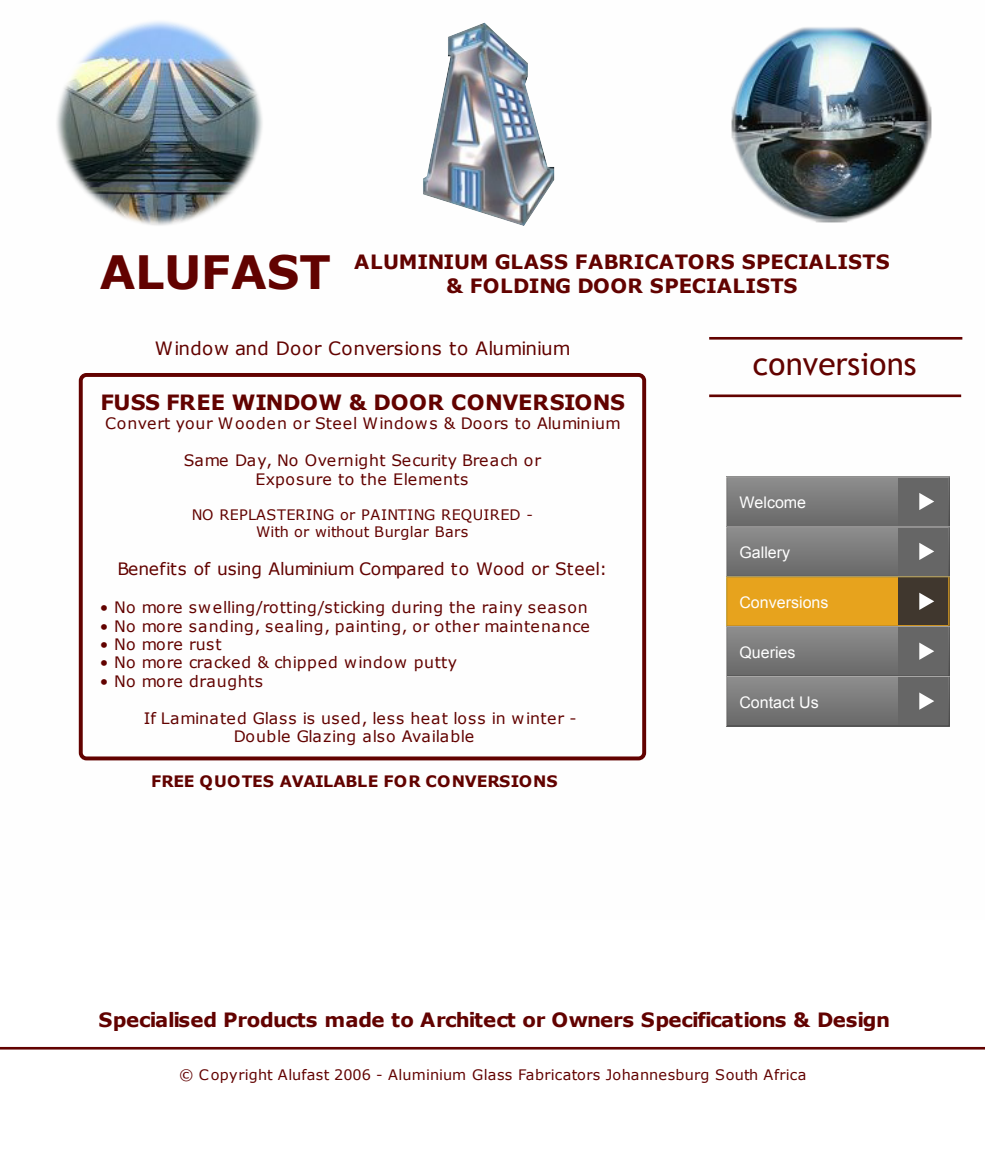
<style>
.page{position:relative;width:985px;height:1161px;background:#fff}
.page>*{position:absolute;margin:0;border:0;box-sizing:border-box;transform-origin:0 0}
.t1{font:700 45.85px "Verdana";letter-spacing:-.005em;color:#620200}
.t2{font:31.5px "Trebuchet MS";letter-spacing:.005em;color:#620200}
.t3{font:700 21px "Verdana";letter-spacing:-.01em;color:#620200}
.t4{font:700 19.6px "Verdana";letter-spacing:-.03em;color:#620200}
.t5{font:700 19.6px/23.6px "Verdana";letter-spacing:.01em;color:#620200;text-align:center}
.t6{font:18.38px "Verdana";letter-spacing:.01em;color:#620200}
.t7{font:17.15px "Verdana";letter-spacing:.01em;color:#620200}
.t8{font:15.92px "Arial";color:#fefefe}
.t9{font:15.75px/18.4px "Verdana";letter-spacing:.03em;color:#620200;text-align:center}
.t10{font:700 15.75px "Verdana";letter-spacing:-.01em;color:#620200}
.t11{font:15.75px "Verdana";color:#620200}
.t12{font:14.35px/17.2px "Verdana";letter-spacing:.025em;color:#620200;text-align:center}
</style>
<div class="page">
<hr style="left:709px;top:337px;width:253px;height:2px;background:#620200">
<hr style="left:709px;top:394px;width:252px;height:3px;background:#620200">
<img style="left:731px;top:27px;width:201px;height:196px">
<img style="left:56px;top:21px;width:207px;height:205px">
<img style="left:423px;top:23px;width:131px;height:203px">
<svg style="left:726px;top:476px;width:223px;height:250px;background:#877c67"></svg>
<div style="left:79px;top:373px;width:567px;height:387px;border:4px solid #620200;border-radius:6px"></div>
<hr style="left:0;top:1046px;width:984px;height:3px;background:#620200">
<h1 class="t1" style="left:100px;top:254px;width:232px">ALUFAST</h1>
<p class="t5" style="left:354px;top:252px;width:537px">ALUMINIUM GLASS FABRICATORS SPECIALISTS &amp; FOLDING DOOR SPECIALISTS</p>
<p class="t6" style="left:155px;top:340px;width:417px">Window and Door Conversions to Aluminium</p>
<h3 class="t3" style="left:100px;top:393px;width:526px">FUSS FREE WINDOW &amp; DOOR CONVERSIONS</h3>
<p class="t9" style="left:105px;top:416px;width:517px">Convert your Wooden or Steel Windows &amp; Doors to Aluminium</p>
<p class="t9" style="left:184px;top:452px;width:359px">Same Day, No Overnight Security Breach or<br>Exposure to the Elements</p>
<p class="t12" style="left:192px;top:507px;width:343px">NO REPLASTERING or PAINTING REQUIRED -<br>With or without Burglar Bars</p>
<p class="t7" style="left:117px;top:562px;width:491px">Benefits of using Aluminium Compared to Wood or Steel:</p>
<p class="t9" style="left:100px;top:599px;width:489px">• No more swelling/rotting/sticking during the rainy season</p>
<p class="t9" style="left:100px;top:618px;width:491px">• No more sanding, sealing, painting, or other maintenance</p>
<p class="t11" style="left:100px;top:638px;width:123px">• No more rust</p>
<p class="t9" style="left:100px;top:654px;width:359px">• No more cracked &amp; chipped window putty</p>
<p class="t9" style="left:100px;top:673px;width:165px">• No more draughts</p>
<p class="t9" style="left:234px;top:710px;width:344px;text-align:left;text-indent:-90px">If Laminated Glass is used, less heat loss in winter -<br>Double Glazing also Available</p>
<p class="t10" style="left:151px;top:774px;width:408px">FREE QUOTES AVAILABLE FOR CONVERSIONS</p>
<h2 class="t2" style="left:752px;top:351px;width:165px">conversions</h2>
<p class="t8" style="left:739px;top:496px;width:68px">Welcome</p>
<p class="t8" style="left:739px;top:546px;width:52px">Gallery</p>
<p class="t8" style="left:739px;top:596px;width:91px">Conversions</p>
<p class="t8" style="left:739px;top:646px;width:58px">Queries</p>
<p class="t8" style="left:739px;top:696px;width:81px">Contact Us</p>
<p class="t4" style="left:98px;top:1011px;width:793px">Specialised Products made to Architect or Owners Specifications &amp; Design</p>
<p class="t12" style="left:179px;top:1067px;width:628px">© Copyright Alufast 2006 - Aluminium Glass Fabricators Johannesburg South Africa</p>
</div>
